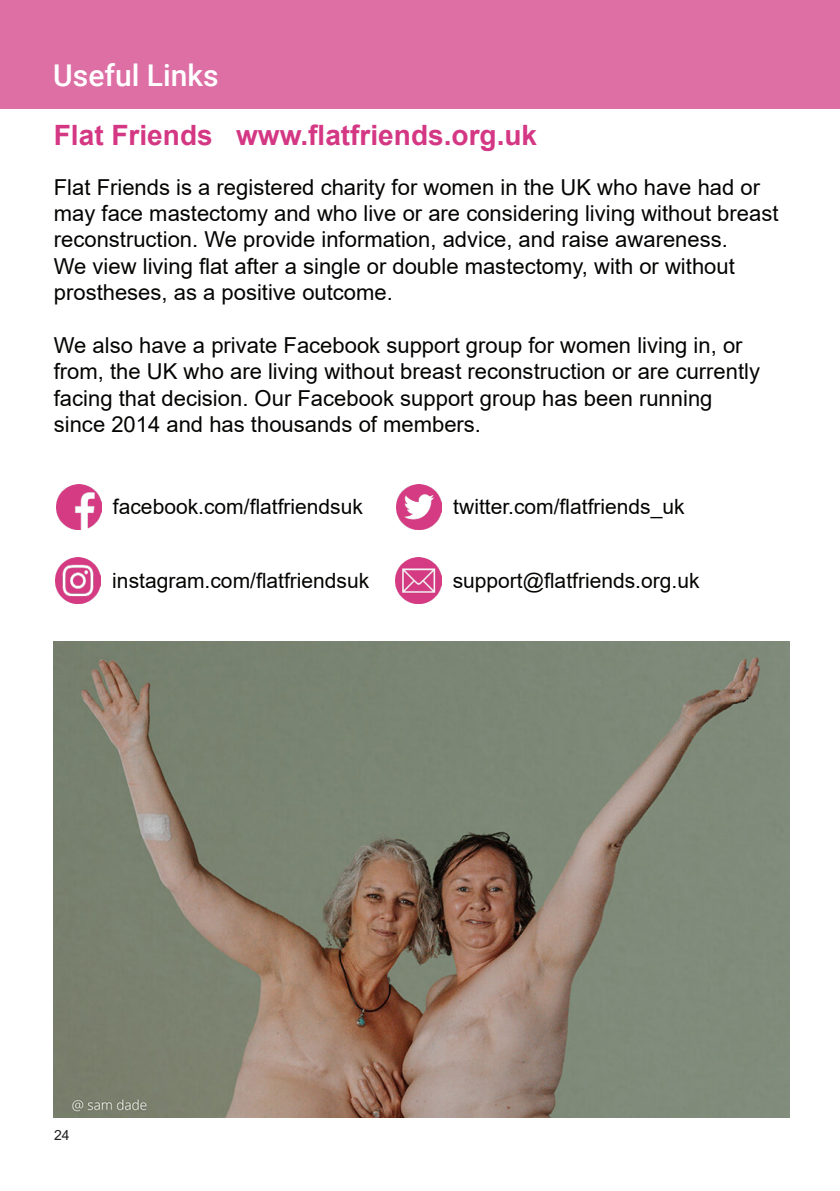
<style>
.page{position:relative;width:840px;height:1191px;background:#fff}
.page>*{position:absolute;margin:0;border:0;box-sizing:border-box;transform-origin:0 0}
.t1{font:500 30px "Roboto";color:#fff}
.t2{font:700 28px "Arial";color:#d43783}
.t3{font:22px/26.4px "Arial";color:#040503}
.t4{font:21px "Arial";color:#040503}
.t5{font:14px "Arial";color:#231f20}
</style>
<div class="page">
<div style="left:0;top:0;width:839px;height:108px;background:#dd6fa5"></div>
<img style="left:56px;top:484px;width:45px;height:45px">
<img style="left:54px;top:642px;width:734px;height:475px">
<img style="left:396px;top:484px;width:45px;height:45px">
<img style="left:55px;top:558px;width:46px;height:45px">
<img style="left:395px;top:558px;width:46px;height:45px">
<p class="t1" style="left:53px;top:54px;width:167px">Useful Links</p>
<p class="t2" style="left:54px;top:116px;width:484px">Flat Friends www.flatfriends.org.uk</p>
<p class="t3" style="left:54px;top:173px;width:725px">Flat Friends is a registered charity for women in the UK who have had or may face mastectomy and who live or are considering living without breast reconstruction. We provide information, advice, and raise awareness.</p>
<p class="t3" style="left:54px;top:253px;width:682px">We view living flat after a single or double mastectomy, with or without prostheses, as a positive outcome.</p>
<p class="t3" style="left:54px;top:332px;width:707px">We also have a private Facebook support group for women living in, or from, the UK who are living without breast reconstruction or are currently facing that decision. Our Facebook support group has been running</p>
<p class="t3" style="left:54px;top:411px;width:428px">since 2014 and has thousands of members.</p>
<p class="t4" style="left:113px;top:492px;width:251px">facebook.com/flatfriendsuk</p>
<p class="t4" style="left:453px;top:492px;width:233px">twitter.com/flatfriends_uk</p>
<p class="t4" style="left:112px;top:566px;width:258px">instagram.com/flatfriendsuk</p>
<p class="t4" style="left:452px;top:566px;width:248px">support@flatfriends.org.uk</p>
<p class="t5" style="left:54px;top:1125px;width:17px">24</p>
</div>
